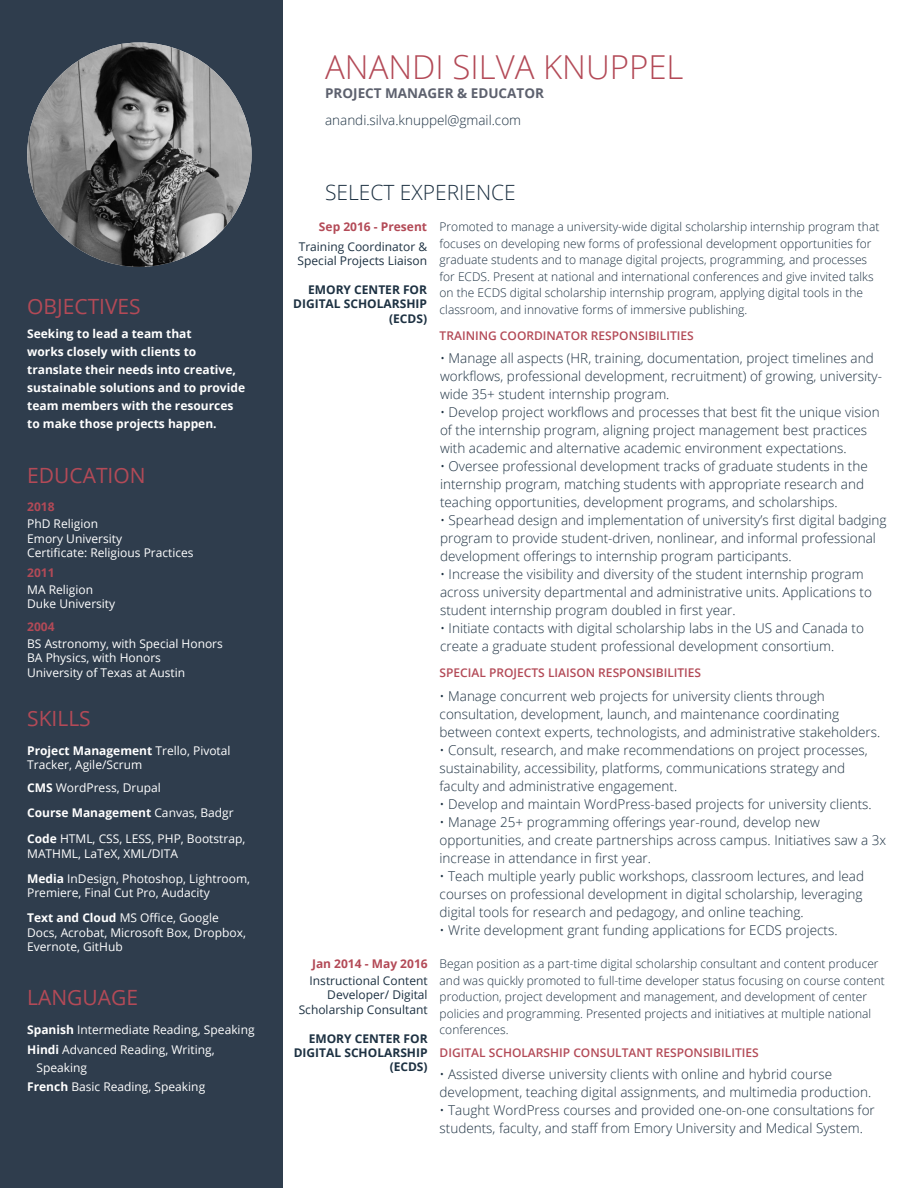
<style>
.page{position:relative;width:918px;height:1188px;background:#fff}
.page>*{position:absolute;margin:0;border:0;box-sizing:border-box;transform-origin:0 0}
.t1{font:300 33px "Open Sans";color:#b34a57}
.Left_Sidebar_Header{font:21px "Open Sans";color:#b34a57}
.Main_Page_Header{font:300 21px "Open Sans";color:#1d3142}
.Main_Page_Body_Text{font:300 13.5px/18px "Open Sans";color:#1d3142}
.t2{font:700 13.5px "Open Sans";color:#5d616e}
.Main_Page_Body_Text-2{font:300 12px/16.5px "Open Sans";color:#1d3142}
.Left_Sidebar_Body_Te{font:12px/14.4px "Open Sans";color:#fff}
.Left_Sidebar_Body_Te-2{font:700 12px/18px "Open Sans";color:#fff}
.Position_and_Company{font:12px "Open Sans";color:#fff}
.Main_Page_Subhead{font:600 12px "Open Sans";color:#b34a57}
.Position_and_Company-2{font:12px/14.4px "Open Sans";color:#1d3142}
.Address_Text{font:12px/14.4px "Open Sans";color:#fff}
.Position_and_Company-3{font:700 12px/14.4px "Open Sans";color:#1d3142;text-align:right}
.Date{font:700 12px "Open Sans";color:#b34a57}
.s1{font-weight:700}
.s2{font-weight:400}
</style>
<div class="page">
<div style="left:0;top:0;width:283px;height:1188px;background:#2f3d4d"></div>
<img style="left:27px;top:42px;width:225px;height:225px;border-radius:112px">
<h2 class="Left_Sidebar_Header" style="left:27px;top:292px;width:115px">OBJECTIVES</h2>
<p class="Left_Sidebar_Body_Te-2" style="left:27px;top:324px;width:219px">Seeking to lead a team that<br>works closely with clients to translate their needs into creative, sustainable solutions and to provide team members with the resources to make those projects happen.</p>
<p class="Left_Sidebar_Header" style="left:27px;top:461px;width:120px">EDUCATION</p>
<p class="Position_and_Company" style="left:27px;top:516px;width:72px">PhD Religion</p>
<p class="Position_and_Company" style="left:27px;top:530px;width:96px">Emory University</p>
<p class="Position_and_Company" style="left:27px;top:544px;width:168px">Certificate: Religious Practices</p>
<p class="Date" style="left:27px;top:498px;width:29px">2018</p>
<p class="Date" style="left:27px;top:564px;width:29px">2011</p>
<p class="Position_and_Company" style="left:27px;top:581px;width:67px">MA Religion</p>
<p class="Position_and_Company" style="left:27px;top:596px;width:90px">Duke University</p>
<p class="Date" style="left:27px;top:618px;width:29px">2004</p>
<p class="Position_and_Company" style="left:27px;top:635px;width:197px">BS Astronomy, with Special Honors</p>
<p class="Position_and_Company" style="left:27px;top:650px;width:135px">BA Physics, with Honors</p>
<p class="Position_and_Company" style="left:27px;top:664px;width:159px">University of Texas at Austin</p>
<p class="Left_Sidebar_Header" style="left:27px;top:704px;width:65px">SKILLS</p>
<p class="Left_Sidebar_Body_Te" style="left:27px;top:743px;width:205px"><span class="s1">Project Management</span> Trello, Pivotal<br>Tracker, Agile/Scrum</p>
<p class="Left_Sidebar_Body_Te" style="left:27px;top:780px;width:135px"><span class="s1">CMS</span> WordPress, Drupal</p>
<p class="Left_Sidebar_Body_Te-2" style="left:27px;top:804px;width:208px">Course Management <span class="s2">Canvas, Badgr</span></p>
<p class="Left_Sidebar_Body_Te" style="left:27px;top:831px;width:220px"><span class="s1">Code</span> HTML, CSS, LESS, PHP, Bootstrap,<br>MATHML, LaTeX, XML/DITA</p>
<p class="Left_Sidebar_Body_Te" style="left:27px;top:871px;width:225px"><span class="s1">Media</span> InDesign, Photoshop, Lightroom,<br>Premiere, Final Cut Pro, Audacity</p>
<p class="Address_Text" style="left:27px;top:910px;width:220px"><span class="s1">Text and Cloud</span> MS Office, Google<br>Docs, Acrobat, Microsoft Box, Dropbox,<br>Evernote, GitHub</p>
<p class="Left_Sidebar_Header" style="left:27px;top:983px;width:112px">LANGUAGE</p>
<p class="Left_Sidebar_Body_Te" style="left:27px;top:1022px;width:229px"><span class="s1">Spanish</span> Intermediate Reading, Speaking</p>
<p class="Left_Sidebar_Body_Te" style="left:27px;top:1042px;width:189px"><span class="s1">Hindi</span> Advanced Reading, Writing,</p>
<p class="Left_Sidebar_Body_Te" style="left:37px;top:1060px;width:52px">Speaking</p>
<p class="Left_Sidebar_Body_Te" style="left:27px;top:1079px;width:180px"><span class="s1">French</span> Basic Reading, Speaking</p>
<h1 class="t1" style="left:325px;top:45px;width:360px">ANANDI SILVA KNUPPEL</h1>
<p class="t2" style="left:325px;top:84px;width:220px">PROJECT MANAGER &amp; EDUCATOR</p>
<p class="Main_Page_Body_Text" style="left:325px;top:111px;width:198px">anandi.silva.knuppel@gmail.com</p>
<p class="Main_Page_Header" style="left:325px;top:178px;width:192px">SELECT EXPERIENCE</p>
<p class="Main_Page_Body_Text-2" style="left:440px;top:219px;width:441px">Promoted to manage a university-wide digital scholarship internship program that focuses on developing new forms of professional development opportunities for graduate students and to manage digital projects, programming, and processes for ECDS. Present at national and international conferences and give invited talks on the ECDS digital scholarship internship program, applying digital tools in the classroom, and innovative forms of immersive publishing.</p>
<p class="Date" style="left:319px;top:219px;width:110px">Sep 2016 - Present</p>
<p class="Position_and_Company-2" style="left:298px;top:239px;width:131px">Training Coordinator &amp;<br>Special Projects Liaison</p>
<p class="Position_and_Company-3" style="left:293px;top:282px;width:135px">EMORY CENTER FOR<br>DIGITAL SCHOLARSHIP</p>
<p class="Position_and_Company-3" style="left:389px;top:311px;width:39px">(ECDS)</p>
<p class="Main_Page_Subhead" style="left:440px;top:327px;width:256px">TRAINING COORDINATOR RESPONSIBILITIES</p>
<p class="Main_Page_Body_Text" style="left:440px;top:349px;width:444px">• Manage all aspects (HR, training, documentation, project timelines and workflows, professional development, recruitment) of growing, university&shy;wide 35+ student internship program.</p>
<p class="Main_Page_Body_Text" style="left:440px;top:403px;width:441px">• Develop project workflows and processes that best fit the unique vision of the internship program, aligning project management best practices with academic and alternative academic environment expectations.</p>
<p class="Main_Page_Body_Text" style="left:440px;top:457px;width:429px">• Oversee professional development tracks of graduate students in the internship program, matching students with appropriate research and teaching opportunities, development programs, and scholarships.</p>
<p class="Main_Page_Body_Text" style="left:440px;top:511px;width:448px">• Spearhead design and implementation of university’s first digital badging program to provide student-driven, nonlinear, and informal professional development offerings to internship program participants.</p>
<p class="Main_Page_Body_Text" style="left:440px;top:565px;width:433px">• Increase the visibility and diversity of the student internship program across university departmental and administrative units. Applications to student internship program doubled in first year.</p>
<p class="Main_Page_Body_Text" style="left:440px;top:619px;width:426px">• Initiate contacts with digital scholarship labs in the US and Canada to create a graduate student professional development consortium.</p>
<p class="Main_Page_Subhead" style="left:440px;top:664px;width:263px">SPECIAL PROJECTS LIAISON RESPONSIBILITIES</p>
<p class="Main_Page_Body_Text" style="left:440px;top:686px;width:442px">• Manage concurrent web projects for university clients through consultation, development, launch, and maintenance coordinating between context experts, technologists, and administrative stakeholders.</p>
<p class="Main_Page_Body_Text" style="left:440px;top:740px;width:430px">• Consult, research, and make recommendations on project processes, sustainability, accessibility, platforms, communications strategy and faculty and administrative engagement.</p>
<p class="Main_Page_Body_Text" style="left:440px;top:794px;width:434px">• Develop and maintain WordPress-based projects for university clients.</p>
<p class="Main_Page_Body_Text" style="left:440px;top:812px;width:448px">• Manage 25+ programming offerings year-round, develop new opportunities, and create partnerships across campus. Initiatives saw a 3x increase in attendance in first year.</p>
<p class="Main_Page_Body_Text" style="left:440px;top:866px;width:426px;text-align:justify">• Teach multiple yearly public workshops, classroom lectures, and lead courses on professional development in digital scholarship, leveraging digital tools for research and pedagogy, and online teaching.</p>
<p class="Main_Page_Body_Text" style="left:440px;top:920px;width:400px">• Write development grant funding applications for ECDS projects.</p>
<p class="Date" style="left:312px;top:955px;width:117px">Jan 2014 - May 2016</p>
<p class="Main_Page_Body_Text-2" style="left:440px;top:955px;width:447px">Began position as a part-time digital scholarship consultant and content producer and was quickly promoted to full-time developer status focusing on course content production, project development and management, and development of center policies and programming. Presented projects and initiatives at multiple national conferences.</p>
<p class="Main_Page_Body_Text" style="left:440px;top:1065px;width:433px">• Assisted diverse university clients with online and hybrid course development, teaching digital assignments, and multimedia production.</p>
<p class="Main_Page_Body_Text" style="left:440px;top:1101px;width:437px">• Taught WordPress courses and provided one-on-one consultations for students, faculty, and staff from Emory University and Medical System.</p>
<p class="Position_and_Company-2" style="left:299px;top:973px;width:130px;text-align:right">Instructional Content<br>Developer/ Digital<br>Scholarship Consultant</p>
<p class="Position_and_Company-3" style="left:294px;top:1031px;width:135px">EMORY CENTER FOR<br>DIGITAL SCHOLARSHIP</p>
<p class="Position_and_Company-3" style="left:390px;top:1060px;width:39px">(ECDS)</p>
<p class="Main_Page_Subhead" style="left:440px;top:1044px;width:321px">DIGITAL SCHOLARSHIP CONSULTANT RESPONSIBILITIES</p>
</div>
